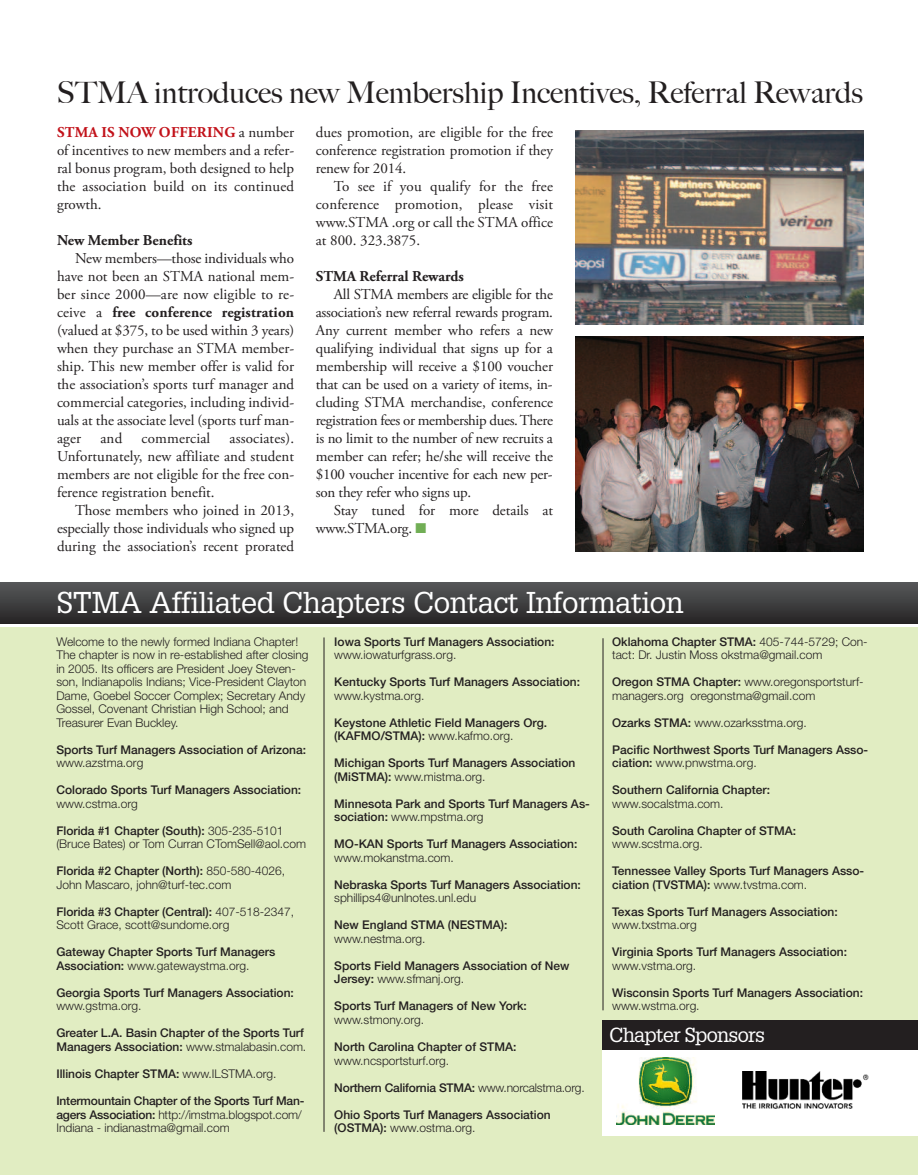
<style>
.page{position:relative;width:918px;height:1175px;background:#fff}
.page>*{position:absolute;margin:0;border:0;box-sizing:border-box;transform-origin:0 0}
.t1{font:500 30px "Big Caslon";color:#231f20}
.t2{font:29.4px "Glypha";letter-spacing:-.015em;color:#fff}
.t3{font:19.95px "Glypha";letter-spacing:-.035em;color:#fff}
.t4{font:15px/18px "Adobe Garamond Pro";letter-spacing:-.005em;color:#231f20;text-align:justify}
.t5{font:700 15px "Adobe Garamond Pro";color:#231f20}
.t6{font:500 12px/13.5px "Helvetica Neue";color:#231f20}
.t7{font:300 12px/13.5px "Helvetica Neue";color:#231f20}
.s1{font-weight:700;color:#c2121a}
.s2{font-weight:400}
.s3{color:#71ae55}
.s4{font-weight:300}
.s5{font-weight:500}
</style>
<div class="page">
<div style="left:0;top:627px;width:918px;height:547px;background:#e1edc2"></div>
<div style="left:0;top:582px;width:918px;height:41px;background:linear-gradient(to bottom,#57595a,#272526)"></div>
<div style="left:602px;top:1040px;width:316px;height:96px;background:#fff"></div>
<div style="left:602px;top:1020px;width:316px;height:29px;background:#231f20"></div>
<hr style="left:324px;top:637px;width:1px;height:494px;background:#231f20">
<hr style="left:603px;top:638px;width:1px;height:372px;background:#231f20">
<img style="left:742px;top:1071px;width:127px;height:37px">
<img style="left:616px;top:1057px;width:99px;height:67px">
<img style="left:576px;top:130px;width:287px;height:194px">
<img style="left:576px;top:336px;width:287px;height:215px">
<p class="t1" style="left:57px;top:75px;width:808px">STMA introduces new Membership Incentives, Referral Rewards</p>
<p class="t4" style="left:57px;top:125px;width:239px"><span class="s1">STMA IS NOW OFFERING</span> a number of incentives to new members and a refer&shy;ral bonus program, both designed to help the association build on its continued growth.</p>
<p class="t5" style="left:57px;top:234px;width:137px">New Member Benefits</p>
<p class="t4" style="left:75px;top:251px;width:221px">New members—those individuals who</p>
<p class="t4" style="left:57px;top:269px;width:239px">have not been an STMA national mem-</p>
<p class="t4" style="left:57px;top:287px;width:239px">ber since 2000—are now eligible to re-</p>
<p class="t5" style="left:57px;top:306px;width:239px"><span class="s2">ceive a</span> free conference registration</p>
<p class="t4" style="left:57px;top:323px;width:239px">(valued at $375, to be used within 3 years)</p>
<p class="t4" style="left:57px;top:341px;width:239px">when they purchase an STMA member-</p>
<p class="t4" style="left:57px;top:359px;width:239px">ship. This new member offer is valid for</p>
<p class="t4" style="left:57px;top:377px;width:239px">the association’s sports turf manager and</p>
<p class="t4" style="left:57px;top:395px;width:239px">commercial categories, including individ-</p>
<p class="t4" style="left:57px;top:413px;width:239px">uals at the associate level (sports turf man-</p>
<p class="t4" style="left:57px;top:431px;width:26px">ager</p>
<p class="t4" style="left:100px;top:431px;width:23px">and</p>
<p class="t4" style="left:142px;top:431px;width:70px">commercial</p>
<p class="t4" style="left:230px;top:431px;width:66px">associates).</p>
<p class="t4" style="left:57px;top:449px;width:239px">Unfortunately, new affiliate and student</p>
<p class="t4" style="left:57px;top:467px;width:239px">members are not eligible for the free con-</p>
<p class="t4" style="left:57px;top:485px;width:159px">ference registration benefit.</p>
<p class="t4" style="left:75px;top:503px;width:221px">Those members who joined in 2013,</p>
<p class="t4" style="left:57px;top:521px;width:239px">especially those individuals who signed up</p>
<p class="t4" style="left:57px;top:539px;width:239px">during the association’s recent prorated</p>
<p class="t4" style="left:316px;top:125px;width:239px">dues promotion, are eligible for the free</p>
<p class="t4" style="left:316px;top:143px;width:239px">conference registration promotion if they</p>
<p class="t4" style="left:316px;top:161px;width:92px">renew for 2014.</p>
<p class="t4" style="left:334px;top:179px;width:221px">To see if you qualify for the free</p>
<p class="t4" style="left:316px;top:197px;width:239px">conference promotion, please visit</p>
<p class="t4" style="left:316px;top:215px;width:239px">www.STMA .org or call the STMA office</p>
<p class="t4" style="left:316px;top:233px;width:106px">at 800. 323.3875.</p>
<p class="t5" style="left:316px;top:270px;width:150px">STMA Referral Rewards</p>
<p class="t4" style="left:334px;top:287px;width:221px">All STMA members are eligible for the</p>
<p class="t4" style="left:316px;top:305px;width:239px">association’s new referral rewards program.</p>
<p class="t4" style="left:316px;top:323px;width:239px">Any current member who refers a new</p>
<p class="t4" style="left:316px;top:341px;width:239px">qualifying individual that signs up for a</p>
<p class="t4" style="left:316px;top:359px;width:239px">membership will receive a $100 voucher</p>
<p class="t4" style="left:316px;top:377px;width:238px">that can be used on a variety of items, in-</p>
<p class="t4" style="left:316px;top:395px;width:239px">cluding STMA merchandise, conference</p>
<p class="t4" style="left:316px;top:413px;width:239px">registration fees or membership dues.There</p>
<p class="t4" style="left:316px;top:431px;width:239px">is no limit to the number of new recruits a</p>
<p class="t4" style="left:316px;top:449px;width:239px">member can refer; he/she will receive the</p>
<p class="t4" style="left:316px;top:467px;width:238px">$100 voucher incentive for each new per-</p>
<p class="t4" style="left:316px;top:485px;width:157px">son they refer who signs up.</p>
<p class="t4" style="left:334px;top:503px;width:221px">Stay tuned for more details at</p>
<p class="t4" style="left:316px;top:521px;width:112px">www.STMA.org. <span class="s3">■</span></p>
<p class="t2" style="left:57px;top:586px;width:628px">STMA Affiliated Chapters Contact Information</p>
<p class="t7" style="left:56px;top:636px;width:254px">Welcome to the newly formed Indiana Chapter!<br>The chapter is now in re-established after closing in 2005. Its officers are President Joey Steven&shy;son, Indianapolis Indians; Vice-President Clayton Dame, Goebel Soccer Complex; Secretary Andy Gossel, Covenant Christian High School; and Treasurer Evan Buckley.</p>
<p class="t6" style="left:56px;top:744px;width:251px">Sports Turf Managers Association of Arizona: <span class="s4">www.azstma.org</span></p>
<p class="t6" style="left:56px;top:784px;width:246px">Colorado Sports Turf Managers Association: <span class="s4">www.cstma.org</span></p>
<p class="t7" style="left:56px;top:825px;width:251px"><span class="s5">Florida #1 Chapter (South):</span> 305-235-5101 (Bruce Bates) or Tom Curran CTomSell@aol.com</p>
<p class="t7" style="left:56px;top:865px;width:230px"><span class="s5">Florida #2 Chapter (North):</span> 850-580-4026,<br>John Mascaro, john@turf-tec.com</p>
<p class="t7" style="left:56px;top:906px;width:239px"><span class="s5">Florida #3 Chapter (Central):</span> 407-518-2347,<br>Scott Grace, scott@sundome.org</p>
<p class="t6" style="left:56px;top:946px;width:220px">Gateway Chapter Sports Turf Managers<br>Association: <span class="s4">www.gatewaystma.org.</span></p>
<p class="t6" style="left:56px;top:987px;width:239px">Georgia Sports Turf Managers Association: <span class="s4">www.gstma.org.</span></p>
<p class="t6" style="left:56px;top:1027px;width:251px">Greater L.A. Basin Chapter of the Sports Turf<br>Managers Association: <span class="s4">www.stmalabasin.com.</span></p>
<p class="t6" style="left:56px;top:1068px;width:222px">Illinois Chapter STMA: <span class="s4">www.ILSTMA.org.</span></p>
<p class="t6" style="left:56px;top:1095px;width:250px">Intermountain Chapter of the Sports Turf Man&shy;agers Association: <span class="s4">http://imstma.blogspot.com/<br>Indiana - indianastma@gmail.com</span></p>
<p class="t6" style="left:334px;top:636px;width:222px">Iowa Sports Turf Managers Association: <span class="s4">www.iowaturfgrass.org.</span></p>
<p class="t6" style="left:334px;top:676px;width:247px">Kentucky Sports Turf Managers Association: <span class="s4">www.kystma.org.</span></p>
<p class="t6" style="left:334px;top:717px;width:214px">Keystone Athletic Field Managers Org. (KAFMO/STMA): <span class="s4">www.kafmo.org.</span></p>
<p class="t6" style="left:334px;top:757px;width:243px">Michigan Sports Turf Managers Association (MiSTMA): <span class="s4">www.mistma.org.</span></p>
<p class="t6" style="left:334px;top:798px;width:257px">Minnesota Park and Sports Turf Managers As&shy;sociation: <span class="s4">www.mpstma.org</span></p>
<p class="t6" style="left:334px;top:838px;width:245px">MO-KAN Sports Turf Managers Association: <span class="s4">www.mokanstma.com.</span></p>
<p class="t6" style="left:334px;top:879px;width:248px">Nebraska Sports Turf Managers Association: <span class="s4">sphillips4@unlnotes.unl.edu</span></p>
<p class="t6" style="left:334px;top:919px;width:175px">New England STMA (NESTMA): <span class="s4">www.nestma.org.</span></p>
<p class="t6" style="left:334px;top:960px;width:237px">Sports Field Managers Association of New<br>Jersey: <span class="s4">www.sfmanj.org.</span></p>
<p class="t6" style="left:334px;top:1000px;width:194px">Sports Turf Managers of New York: <span class="s4">www.stmony.org.</span></p>
<p class="t6" style="left:334px;top:1041px;width:184px">North Carolina Chapter of STMA: <span class="s4">www.ncsportsturf.org.</span></p>
<p class="t6" style="left:334px;top:1081px;width:252px">Northern California STMA: <span class="s4">www.norcalstma.org.</span></p>
<p class="t6" style="left:334px;top:1108px;width:218px">Ohio Sports Turf Managers Association (OSTMA): <span class="s4">www.ostma.org.</span></p>
<p class="t7" style="left:612px;top:636px;width:257px"><span class="s5">Oklahoma Chapter STMA:</span> 405-744-5729; Con&shy;tact: Dr. Justin Moss okstma@gmail.com</p>
<p class="t7" style="left:612px;top:676px;width:253px"><span class="s5">Oregon STMA Chapter:</span> www.oregonsportsturf&shy;managers.org oregonstma@gmail.com</p>
<p class="t7" style="left:612px;top:717px;width:196px"><span class="s5">Ozarks STMA:</span> www.ozarksstma.org.</p>
<p class="t6" style="left:612px;top:744px;width:258px">Pacific Northwest Sports Turf Managers Asso&shy;ciation: <span class="s4">www.pnwstma.org.</span></p>
<p class="t6" style="left:612px;top:784px;width:159px">Southern California Chapter: <span class="s4">www.socalstma.com.</span></p>
<p class="t6" style="left:612px;top:825px;width:185px">South Carolina Chapter of STMA: <span class="s4">www.scstma.org.</span></p>
<p class="t6" style="left:612px;top:865px;width:254px">Tennessee Valley Sports Turf Managers Asso&shy;ciation (TVSTMA): <span class="s4">www.tvstma.com.</span></p>
<p class="t6" style="left:612px;top:906px;width:227px">Texas Sports Turf Managers Association: <span class="s4">www.txstma.org</span></p>
<p class="t6" style="left:612px;top:946px;width:236px">Virginia Sports Turf Managers Association: <span class="s4">www.vstma.org.</span></p>
<p class="t6" style="left:612px;top:987px;width:252px">Wisconsin Sports Turf Managers Association: <span class="s4">www.wstma.org.</span></p>
<p class="t3" style="left:609px;top:1023px;width:158px">Chapter Sponsors</p>
</div>
